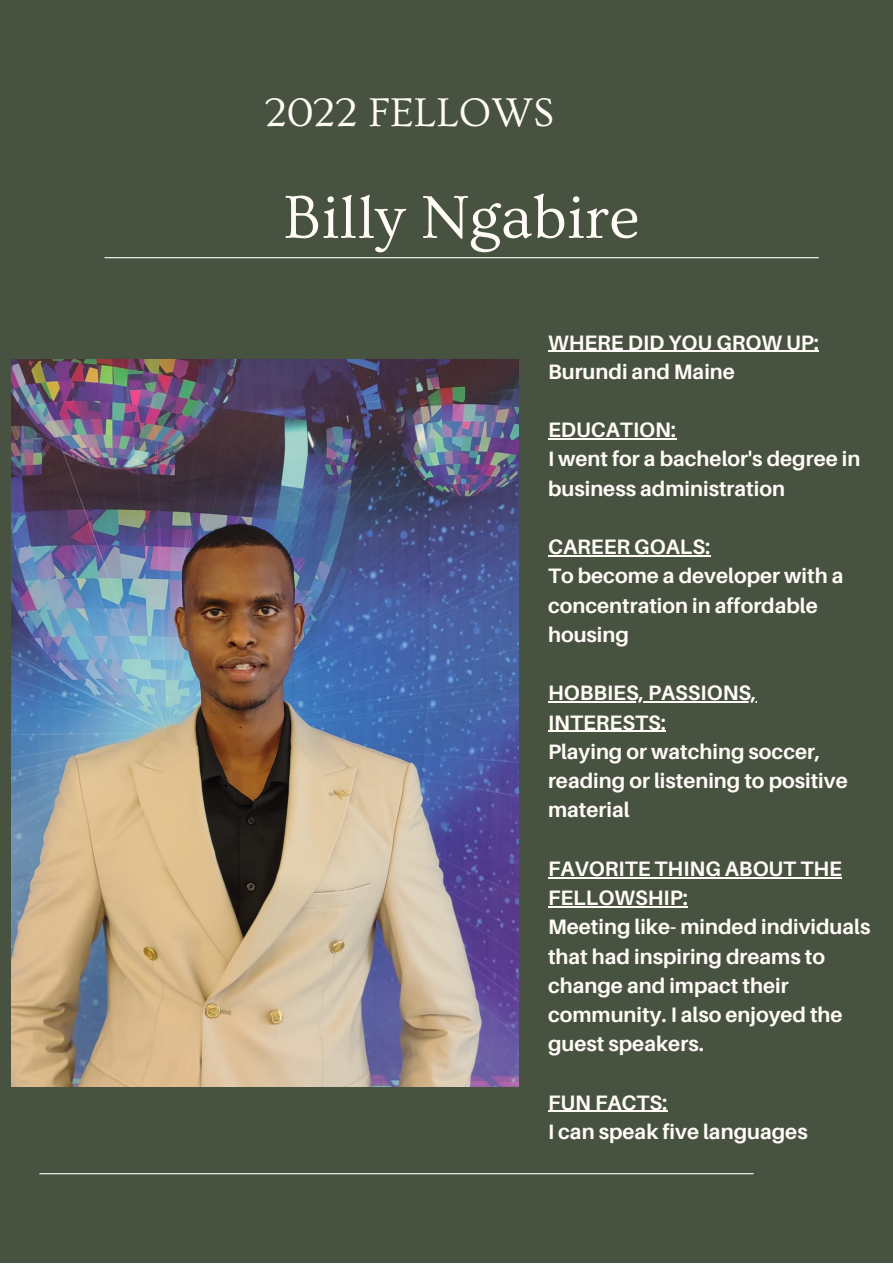
<style>
.page{position:relative;width:893px;height:1264px;background:#fff}
.page>*{position:absolute;margin:0;border:0;box-sizing:border-box;transform-origin:0 0}
.t1{font:63px "Ovo";color:#fffbf7}
.t2{font:42px "Ovo";color:#fffbf7}
.t3{font:700 20.85px/29.2px "Aileron";color:#fffbf7}
</style>
<div class="page">
<div style="left:0;top:0;width:892px;height:1262px;background:#485241"></div>
<hr style="left:104px;top:257px;width:714px;height:1px;background:#fffbf7">
<img style="left:11px;top:359px;width:507px;height:727px">
<hr style="left:39px;top:1173px;width:714px;height:1px;background:#fffbf7">
<hr style="left:548px;top:350px;width:270px;height:2px;background:#fffbf7">
<hr style="left:548px;top:438px;width:128px;height:1px;background:#fffbf7">
<hr style="left:548px;top:555px;width:162px;height:1px;background:#fffbf7">
<hr style="left:548px;top:701px;width:208px;height:1px;background:#fffbf7">
<hr style="left:548px;top:730px;width:118px;height:2px;background:#fffbf7">
<hr style="left:548px;top:877px;width:293px;height:1px;background:#fffbf7">
<hr style="left:548px;top:906px;width:139px;height:1px;background:#fffbf7">
<hr style="left:548px;top:1110px;width:119px;height:1px;background:#fffbf7">
<h2 class="t2" style="left:265px;top:90px;width:291px">2022 FELLOWS</h2>
<h1 class="t1" style="left:283px;top:183px;width:357px">Billy Ngabire</h1>
<p class="t3" style="left:548px;top:327px;width:272px">WHERE DID YOU GROW UP:<br>Burundi and Maine</p>
<p class="t3" style="left:548px;top:415px;width:314px">EDUCATION:<br>I went for a bachelor's degree in business administration</p>
<p class="t3" style="left:548px;top:532px;width:297px">CAREER GOALS:<br>To become a developer with a concentration in affordable housing</p>
<p class="t3" style="left:548px;top:678px;width:301px">HOBBIES, PASSIONS,<br>INTERESTS:<br>Playing or watching soccer, reading or listening to positive material</p>
<p class="t3" style="left:548px;top:853px;width:324px">FAVORITE THING ABOUT THE<br>FELLOWSHIP:<br>Meeting like- minded individuals that had inspiring dreams to change and impact their community. I also enjoyed the guest speakers.</p>
<p class="t3" style="left:548px;top:1087px;width:261px">FUN FACTS:<br>I can speak five languages</p>
</div>
